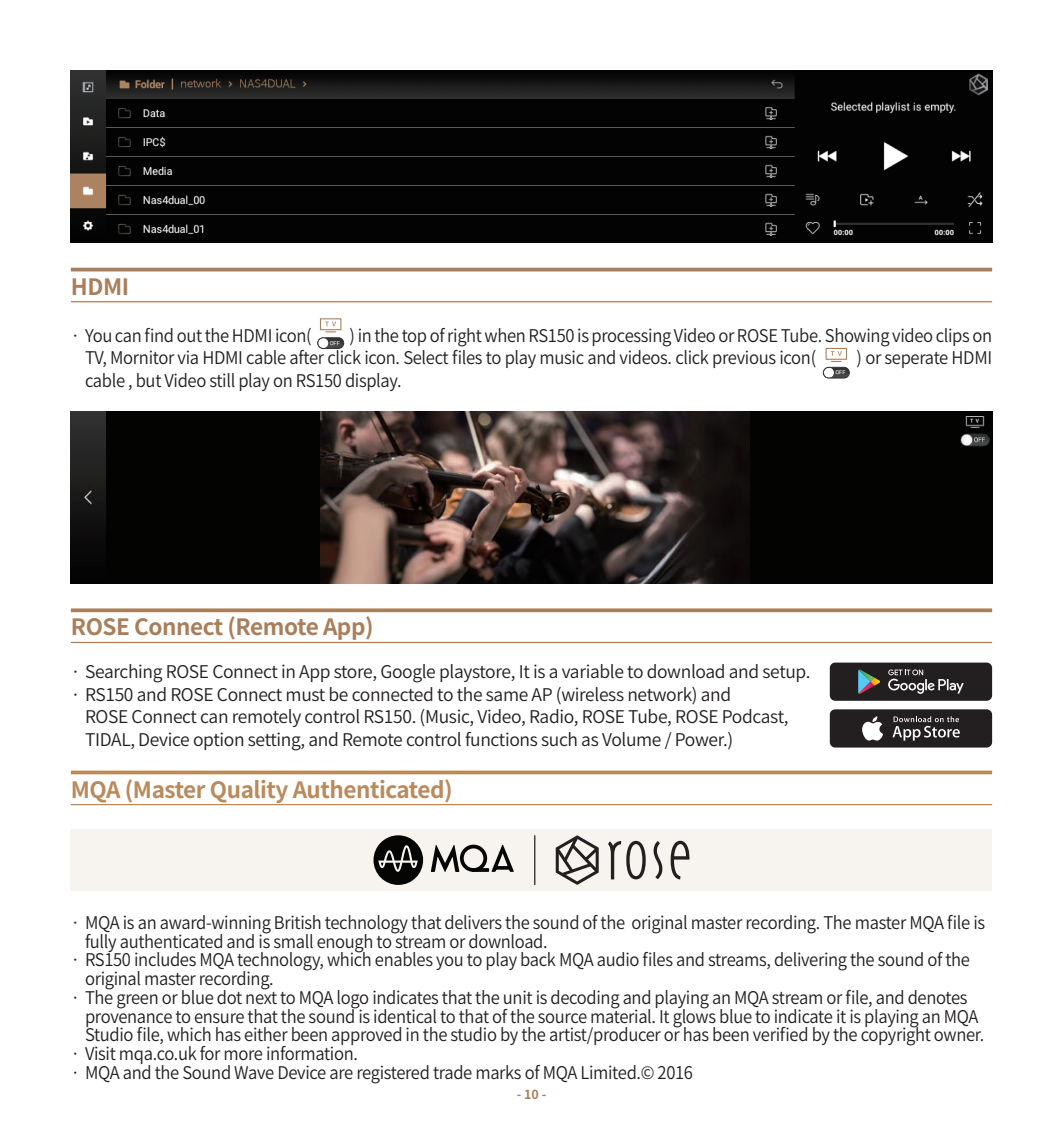
<style>
.page{position:relative;width:1063px;height:1134px;background:#fff}
.page>*{position:absolute;margin:0;border:0;box-sizing:border-box;transform-origin:0 0}
.t1{font:700 22.5px "Noto Sans CJ Kkr";letter-spacing:-.02em;color:#b98a5b}
.t2{font:700 22.5px "Noto Sans CJ Kkr";letter-spacing:-.02em;color:#a97f5b}
.t3{font:600 17.5px/22.5px "Noto Sans CJ Kkr";letter-spacing:-.02em;color:#231f20;scale:.95 1}
.t4{font:600 17.5px/22.5px "Noto Sans CJ Kkr";letter-spacing:-.02em;color:#231f20}
.t5{font:700 12.5px "Noto Sans CJ Kkr";color:#a97f5b}
.t6{font:5.5px "Nanum Square B";color:#fff}
</style>
<div class="page">
<img style="left:71px;top:71px;width:921px;height:172px">
<div style="left:71px;top:412px;width:921px;height:172px;background:#030302"></div>
<img style="left:320px;top:412px;width:429px;height:172px">
<hr style="left:71px;top:301px;width:921px;height:1px;background:#a97f5b">
<hr style="left:71px;top:268px;width:921px;height:3px;background:#a97f5b">
<div style="left:318px;top:338px;width:26px;height:10px;background:#3e3e3f;border-radius:5px"></div>
<div style="left:319px;top:339px;width:9px;height:9px;background:#fff;border-radius:50%"></div>
<div style="left:319px;top:338px;width:9px;height:10px;border:1px solid #fff;border-radius:50%"></div>
<div style="left:317px;top:337px;width:27px;height:12px;border:1px solid #333;border-radius:5px"></div>
<div style="left:320px;top:318px;width:21px;height:12px;border:1px solid #a97f5b"></div>
<svg style="left:325px;top:322px;width:11px;height:10px"></svg>
<svg style="left:823px;top:367px;width:26px;height:11px"></svg>
<div style="left:824px;top:368px;width:9px;height:9px;background:#fff;border-radius:50%"></div>
<div style="left:824px;top:368px;width:10px;height:9px;border:1px solid #fff;border-radius:50%"></div>
<div style="left:823px;top:367px;width:27px;height:11px;border:1px solid #333;border-radius:5px"></div>
<div style="left:826px;top:348px;width:21px;height:12px;border:1px solid #a97f5b"></div>
<svg style="left:831px;top:351px;width:11px;height:11px"></svg>
<svg style="left:71px;top:608px;width:921px;height:4px;background:#b28d6d"></svg>
<hr style="left:71px;top:642px;width:921px;height:1px;background:#a97f5b">
<hr style="left:71px;top:771px;width:921px;height:3px;background:#b98a5b">
<hr style="left:71px;top:804px;width:921px;height:1px;background:#b98a5b">
<div style="left:71px;top:829px;width:921px;height:62px;background:#f7f4ef"></div>
<svg style="left:374px;top:835px;width:49px;height:50px"></svg>
<svg style="left:431px;top:845px;width:83px;height:27px"></svg>
<svg style="left:653px;top:841px;width:10px;height:38px"></svg>
<svg style="left:671px;top:841px;width:18px;height:38px"></svg>
<svg style="left:608px;top:841px;width:38px;height:38px"></svg>
<svg style="left:556px;top:835px;width:43px;height:50px"></svg>
<hr style="left:534px;top:835px;width:1px;height:50px;background:#231f20">
<div style="left:830px;top:709px;width:162px;height:38px;background:#231f20;border-radius:5px"></div>
<svg style="left:893px;top:716px;width:67px;height:25px"></svg>
<svg style="left:862px;top:716px;width:21px;height:25px"></svg>
<div style="left:830px;top:662px;width:162px;height:39px;background:#231f20;border-radius:5px"></div>
<svg style="left:888px;top:669px;width:76px;height:25px"></svg>
<svg style="left:858px;top:669px;width:22px;height:25px"></svg>
<p class="t2" style="left:71px;top:274px;width:60px">HDMI</p>
<p class="t3" style="left:71px;top:324px;width:255px">· You can find out the HDMI icon(</p>
<p class="t3" style="left:85px;top:324px;width:956px;text-indent:265px">) in the top of right when RS150 is processing Video or ROSE Tube. Showing video clips on<br>TV, Mornitor via HDMI cable after click icon. Select files to play music and videos. click previous icon(</p>
<p class="t6" style="left:835px;top:370px;width:12px">OFF</p>
<p class="t6" style="left:330px;top:340px;width:12px">OFF</p>
<p class="t3" style="left:857px;top:347px;width:144px">) or seperate HDMI</p>
<p class="t3" style="left:85px;top:369px;width:335px">cable , but Video still play on RS150 display.</p>
<p class="t2" style="left:71px;top:614px;width:304px">ROSE Connect (Remote App)</p>
<p class="t4" style="left:71px;top:661px;width:741px">· Searching ROSE Connect in App store, Google playstore, It is a variable to download and setup. · RS150 and ROSE Connect must be connected to the same AP (wireless network) and</p>
<p class="t4" style="left:85px;top:706px;width:705px">ROSE Connect can remotely control RS150. (Music, Video, Radio, ROSE Tube, ROSE Podcast,<br>TIDAL, Device option setting, and Remote control functions such as Volume / Power.)</p>
<p class="t1" style="left:71px;top:776px;width:383px">MQA (Master Quality Authenticated)</p>
<p class="t3" style="left:71px;top:911px;width:964px">· MQA is an award-winning British technology that delivers the sound of the original master recording. The master MQA file is</p>
<p class="t3" style="left:85px;top:930px;width:488px">fully authenticated and is small enough to stream or download.</p>
<p class="t3" style="left:71px;top:949px;width:948px">· RS150 includes MQA technology, which enables you to play back MQA audio files and streams, delivering the sound of the</p>
<p class="t3" style="left:85px;top:968px;width:200px">original master recording.</p>
<p class="t3" style="left:71px;top:986px;width:945px">· The green or blue dot next to MQA logo indicates that the unit is decoding and playing an MQA stream or file, and denotes</p>
<p class="t3" style="left:85px;top:1005px;width:942px">provenance to ensure that the sound is identical to that of the source material. It glows blue to indicate it is playing an MQA</p>
<p class="t3" style="left:85px;top:1024px;width:948px">Studio file, which has either been approved in the studio by the artist/producer or has been verified by the copyright owner.</p>
<p class="t3" style="left:71px;top:1043px;width:304px">· Visit mqa.co.uk for more information.</p>
<p class="t3" style="left:71px;top:1061px;width:656px">· MQA and the Sound Wave Device are registered trade marks of MQA Limited.© 2016</p>
<p class="t5" style="left:517px;top:1087px;width:31px">- 10 -</p>
</div>
